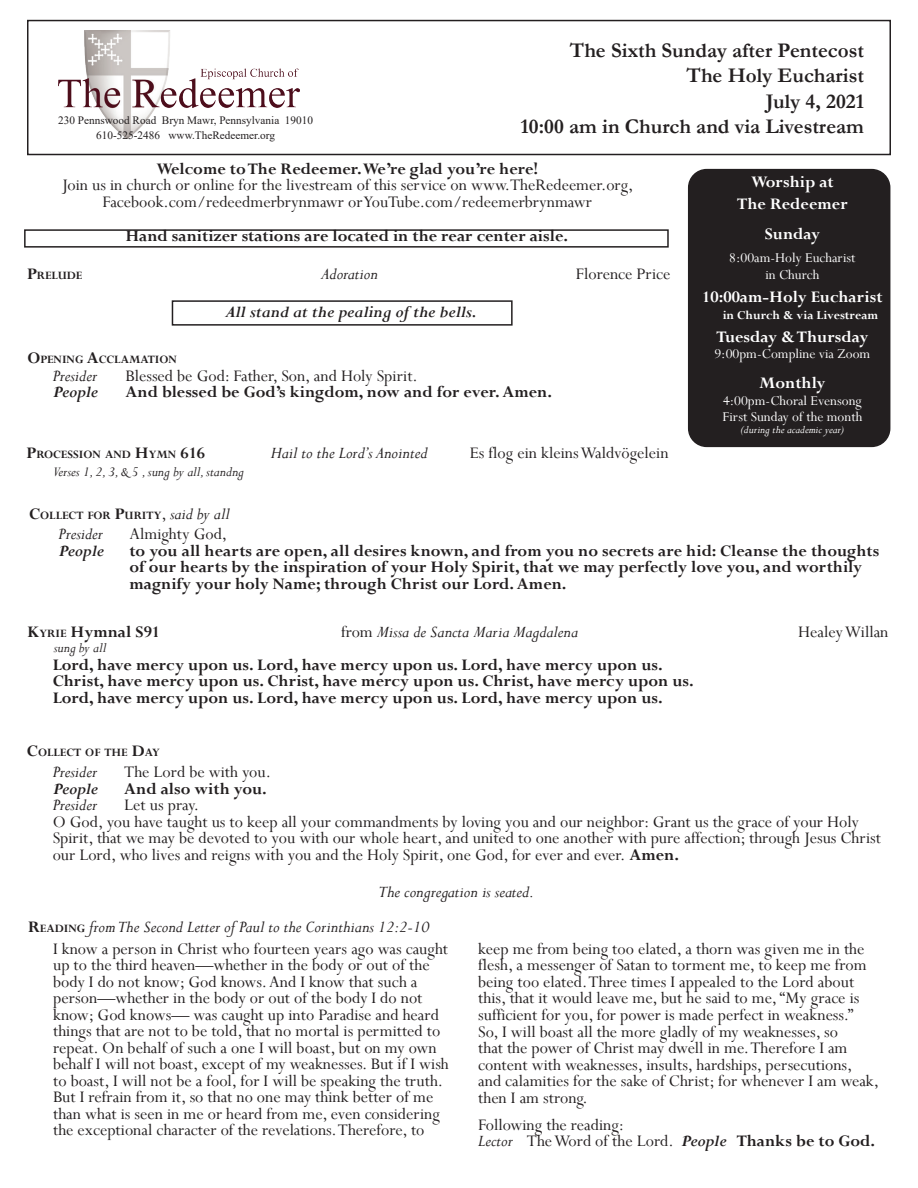
<style>
.page{position:relative;width:918px;height:1188px;background:#fff}
.page>*{position:absolute;margin:0;border:0;box-sizing:border-box;transform-origin:0 0}
.t1{font:700 21px/25.5px "Garamond";color:#231f20;text-align:right}
.t2{font:18px/16.5px "Perpetua";color:#231f20}
.t3{font:700 18px/16.5px "Perpetua";color:#231f20}
.t4{font:italic 18px "Perpetua";color:#231f20}
.t5{font:700 18px/21.9px "Perpetua";color:#fff;text-align:center}
.t6{font:italic 700 18px "Perpetua";color:#231f20}
.t7{font:15px/16.5px "Perpetua";color:#fff;text-align:center}
.t8{font:italic 15px "Perpetua";color:#231f20}
.t9{font:700 13.5px "Perpetua";color:#fff}
.t10{font:700 12.6px "Perpetua";color:#231f20}
.t11{font:italic 12px "Perpetua";color:#fff}
.t12{font:11.25px/15.1px "Times New Roman";color:#231f20;text-align:center}
.s1{font-size:18px}
.s2{font-weight:400;font-size:18px}
.s3{font-weight:400;font-style:italic;font-size:18px}
.s4{font-style:inherit}
.s5{font-size:12.6px}
.s6{font-style:normal}
.s7{font-weight:700}
.s8{font-weight:700;font-style:normal}
.s9{font-weight:700;font-style:normal;font-size:12.6px}
.s10{font-style:italic}
.s11{font-weight:700;font-style:italic}
</style>
<div class="page">
<div style="left:27px;top:20px;width:864px;height:135px;border:2px solid #231f20"></div>
<div style="left:172px;top:300px;width:341px;height:26px;border:2px solid #231f20"></div>
<img style="left:58px;top:30px;width:242px;height:108px">
<div style="left:689px;top:170px;width:201px;height:276px;background:#231f20;border-radius:18px"></div>
<div style="left:688px;top:169px;width:202px;height:278px;border:2px solid #231f20;border-radius:18px"></div>
<div style="left:24px;top:229px;width:645px;height:19px;border:2px solid #231f20"></div>
<p class="t12" style="left:58px;top:112px;width:256px">230 Pennswood Road Bryn Mawr, Pennsylvania 19010<br>610-525-2486 www.TheRedeemer.org</p>
<p class="t1" style="left:521px;top:37px;width:345px">The Sixth Sunday after Pentecost<br>The Holy Eucharist<br>July 4, 2021<br>10:00 am in Church and via Livestream</p>
<p class="t3" style="left:156px;top:161px;width:383px">Welcome to The Redeemer. We’re glad you’re here!</p>
<p class="t2" style="left:62px;top:176px;width:573px;text-align:center">Join us in church or online for the livestream of this service on www.TheRedeemer.org,<br>Facebook.com/redeedmerbrynmawr or YouTube.com/redeemerbrynmawr</p>
<p class="t3" style="left:125px;top:228px;width:444px">Hand sanitizer stations are located in the rear center aisle.</p>
<p class="t10" style="left:27px;top:267px;width:57px"><span class="s1">P</span>RELUDE</p>
<p class="t4" style="left:321px;top:262px;width:58px">Adoration</p>
<p class="t2" style="left:576px;top:265px;width:96px">Florence Price</p>
<p class="t10" style="left:27px;top:352px;width:151px"><span class="s1">O</span>PENING <span class="s1">A</span>CCLAMATION</p>
<p class="t6" style="left:225px;top:301px;width:253px">All stand at the pealing of the bells.</p>
<p class="t4" style="left:53px;top:364px;width:46px">Presider</p>
<p class="t2" style="left:126px;top:367px;width:294px">Blessed be God: Father, Son, and Holy Spirit.</p>
<p class="t6" style="left:53px;top:381px;width:47px">People</p>
<p class="t3" style="left:126px;top:383px;width:428px">And blessed be God’s kingdom, now and for ever. Amen.</p>
<p class="t10" style="left:27px;top:447px;width:180px"><span class="s1">P</span>ROCESSION AND <span class="s1">H</span>YMN <span class="s1">616</span></p>
<p class="t4" style="left:271px;top:442px;width:158px">Hail to the Lord’s Anointed</p>
<p class="t2" style="left:470px;top:445px;width:200px">Es flog ein kleins Waldvögelein</p>
<p class="t8" style="left:53px;top:462px;width:193px">Verses 1, 2, 3, &amp; 5 , sung by all, standng</p>
<p class="t10" style="left:29px;top:508px;width:202px"><span class="s1">C</span>OLLECT FOR <span class="s1">P</span>URITY<span class="s2">,</span> <span class="s3">said by all</span></p>
<p class="t5" style="left:737px;top:171px;width:112px">Worship at<br>The Redeemer</p>
<p class="t5" style="left:765px;top:223px;width:57px">Sunday</p>
<p class="t7" style="left:729px;top:250px;width:128px">8:00am-Holy Eucharist in Church</p>
<p class="t5" style="left:702px;top:286px;width:182px">10:00am-Holy Eucharist</p>
<p class="t9" style="left:723px;top:306px;width:157px">in Church &amp; via Livestream</p>
<p class="t5" style="left:717px;top:326px;width:153px">Tuesday &amp; Thursday</p>
<p class="t7" style="left:714px;top:346px;width:157px">9:00pm-Compline via Zoom</p>
<p class="t5" style="left:759px;top:372px;width:68px">Monthly</p>
<p class="t7" style="left:723px;top:392px;width:141px;text-align:left">4:00pm-Choral Evensong<br>First Sunday of the month</p>
<p class="t11" style="left:741px;top:422px;width:105px">(during the academic year)</p>
<p class="t4" style="left:59px;top:523px;width:46px">Presider</p>
<p class="t2" style="left:129px;top:525px;width:99px">Almighty God,</p>
<p class="t6" style="left:59px;top:539px;width:47px">People</p>
<p class="t3" style="left:129px;top:542px;width:751px">to you all hearts are open, all desires known, and from you no secrets are hid: Cleanse the thoughts of our hearts by the inspiration of your Holy Spirit, that we may perfectly love you, and worthily magnify your holy Name; through Christ our Lord. Amen.</p>
<p class="t3" style="left:28px;top:623px;width:134px"><span class="s4">K</span><span class="s5">YRIE</span> Hymnal S91</p>
<p class="t4" style="left:341px;top:620px;width:239px"><span class="s6">from</span> Missa de Sancta Maria Magdalena</p>
<p class="t2" style="left:798px;top:623px;width:92px">Healey Willan</p>
<p class="t8" style="left:54px;top:639px;width:54px">sung by all</p>
<p class="t3" style="left:53px;top:656px;width:643px">Lord, have mercy upon us. Lord, have mercy upon us. Lord, have mercy upon us.<br>Christ, have mercy upon us. Christ, have mercy upon us. Christ, have mercy upon us.<br>Lord, have mercy upon us. Lord, have mercy upon us. Lord, have mercy upon us.</p>
<p class="t10" style="left:27px;top:744px;width:134px"><span class="s1">C</span>OLLECT OF THE <span class="s1">D</span>AY</p>
<p class="t4" style="left:53px;top:761px;width:46px">Presider</p>
<p class="t2" style="left:124px;top:763px;width:148px">The Lord be with you.</p>
<p class="t6" style="left:53px;top:777px;width:47px">People</p>
<p class="t3" style="left:124px;top:780px;width:144px">And also with you.</p>
<p class="t4" style="left:53px;top:794px;width:46px">Presider</p>
<p class="t2" style="left:53px;top:796px;width:830px;text-indent:72px">Let us pray.<br>O God, you have taught us to keep all your commandments by loving you and our neighbor: Grant us the grace of your Holy Spirit, that we may be devoted to you with our whole heart, and united to one another with pure affection; through Jesus Christ our Lord, who lives and reigns with you and the Holy Spirit, one God, for ever and ever. <span class="s7">Amen.</span></p>
<p class="t4" style="left:378px;top:881px;width:157px">The congregation is seated.</p>
<p class="t4" style="left:28px;top:915px;width:403px"><span class="s8">R</span><span class="s9">EADING</span> from The Second Letter of Paul to the Corinthians 12:2-10</p>
<p class="t2" style="left:53px;top:940px;width:397px">I know a person in Christ who fourteen years ago was caught up to the third heaven—whether in the body or out of the body I do not know; God knows. And I know that such a person—whether in the body or out of the body I do not know; God knows— was caught up into Paradise and heard things that are not to be told, that no mortal is permitted to repeat. On behalf of such a one I will boast, but on my own behalf I will not boast, except of my weaknesses. But if I wish to boast, I will not be a fool, for I will be speaking the truth.<br>But I refrain from it, so that no one may think better of me than what is seen in me or heard from me, even considering the exceptional character of the revelations. Therefore, to</p>
<p class="t2" style="left:478px;top:940px;width:402px">keep me from being too elated, a thorn was given me in the flesh, a messenger of Satan to torment me, to keep me from being too elated. Three times I appealed to the Lord about this, that it would leave me, but he said to me, “My grace is sufficient for you, for power is made perfect in weakness.”<br>So, I will boast all the more gladly of my weaknesses, so<br>that the power of Christ may dwell in me. Therefore I am content with weaknesses, insults, hardships, persecutions, and calamities for the sake of Christ; for whenever I am weak, then I am strong.</p>
<p class="t2" style="left:478px;top:1116px;width:399px">Following the reading:<br><span class="s10">Lector</span> The Word of the Lord. <span class="s11">People</span> <span class="s7">Thanks be to God.</span></p>
</div>
